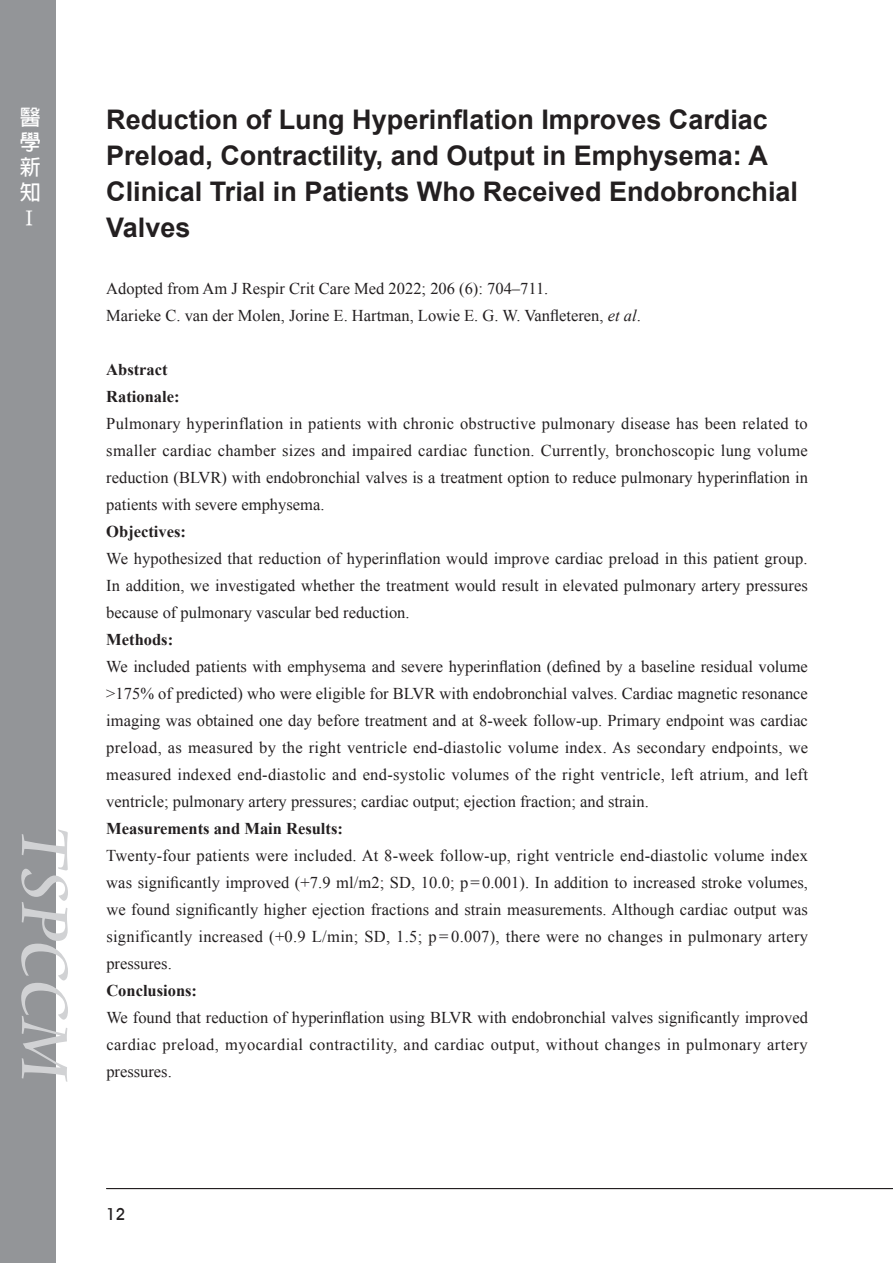
<style>
.page{position:relative;width:893px;height:1263px;background:#fff}
.page>*{position:absolute;margin:0;border:0;box-sizing:border-box;transform-origin:0 0}
.t1{font:72px "Cataneo BT";color:#d1d2d4}
.t2{font:700 27px/36px "Arial";color:#231f20}
.t3{font:700 21px/25.2px "AR Hei B5";color:#fff;text-align:justify}
.t4{font:700 21px "AR Ming B5";color:#fff}
.t5{font:16.5px/27px "Times New Roman";color:#231f20;text-align:justify}
.t6{font:700 16.5px/27px "Times New Roman";color:#231f20}
.t7{font:500 16.5px "Avant Garde IT Cby BT";color:#231f20}
.s1{font-style:italic}
</style>
<div class="page">
<div style="left:0;top:0;width:55px;height:1263px;background:#939598"></div>
<hr style="left:106px;top:1188px;width:787px;height:1px;background:#231f20">
<p class="t3" style="left:20px;top:104px;width:22px">醫學新知</p>
<p class="t4" style="left:19px;top:207px;width:22px">Ⅰ</p>
<h1 class="t1" style="left:90px;top:827px;width:260px;rotate:90deg">TSPCCM</h1>
<h2 class="t2" style="left:106px;top:103px;width:693px">Reduction of Lung Hyperinflation Improves Cardiac Preload, Contractility, and Output in Emphysema: A Clinical Trial in Patients Who Received Endobronchial Valves</h2>
<p class="t5" style="left:106px;top:275px;width:536px">Adopted from Am J Respir Crit Care Med 2022; 206 (6): 704–711.<br>Marieke C. van der Molen, Jorine E. Hartman, Lowie E. G. W. Vanfleteren, <span class="s1">et al</span>.</p>
<p class="t6" style="left:106px;top:356px;width:75px">Abstract<br>Rationale:</p>
<p class="t5" style="left:106px;top:410px;width:703px">Pulmonary hyperinflation in patients with chronic obstructive pulmonary disease has been related to smaller cardiac chamber sizes and impaired cardiac function. Currently, bronchoscopic lung volume reduction (BLVR) with endobronchial valves is a treatment option to reduce pulmonary hyperinflation in patients with severe emphysema.</p>
<p class="t6" style="left:106px;top:518px;width:81px">Objectives:</p>
<p class="t5" style="left:106px;top:545px;width:703px">We hypothesized that reduction of hyperinflation would improve cardiac preload in this patient group.<br>In addition, we investigated whether the treatment would result in elevated pulmonary artery pressures because of pulmonary vascular bed reduction.</p>
<p class="t6" style="left:106px;top:626px;width:68px">Methods:</p>
<p class="t5" style="left:106px;top:653px;width:703px">We included patients with emphysema and severe hyperinflation (defined by a baseline residual volume &gt;175% of predicted) who were eligible for BLVR with endobronchial valves. Cardiac magnetic resonance imaging was obtained one day before treatment and at 8-week follow-up. Primary endpoint was cardiac preload, as measured by the right ventricle end-diastolic volume index. As secondary endpoints, we measured indexed end-diastolic and end-systolic volumes of the right ventricle, left atrium, and left ventricle; pulmonary artery pressures; cardiac output; ejection fraction; and strain.</p>
<p class="t6" style="left:106px;top:814px;width:238px">Measurements and Main Results:</p>
<p class="t5" style="left:106px;top:842px;width:703px">Twenty-four patients were included. At 8-week follow-up, right ventricle end-diastolic volume index was significantly improved (+7.9 ml/m2; SD, 10.0; p=0.001). In addition to increased stroke volumes, we found significantly higher ejection fractions and strain measurements. Although cardiac output was significantly increased (+0.9 L/min; SD, 1.5; p = 0.007), there were no changes in pulmonary artery pressures.</p>
<p class="t6" style="left:106px;top:976px;width:92px">Conclusions:</p>
<p class="t5" style="left:106px;top:1004px;width:703px">We found that reduction of hyperinflation using BLVR with endobronchial valves significantly improved cardiac preload, myocardial contractility, and cardiac output, without changes in pulmonary artery pressures.</p>
<p class="t7" style="left:106px;top:1204px;width:20px">12</p>
</div>
